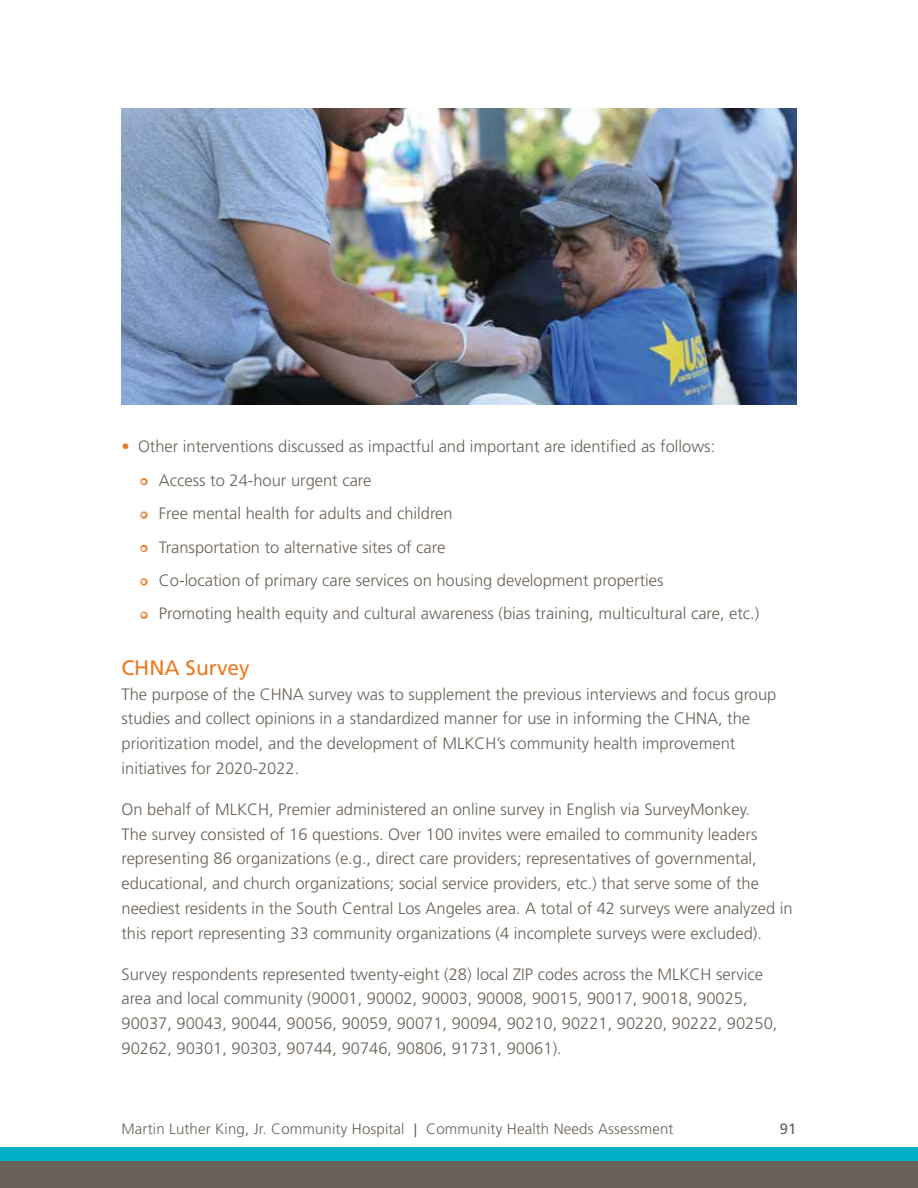
<style>
.page{position:relative;width:918px;height:1188px;background:#fff}
.page>*{position:absolute;margin:0;border:0;box-sizing:border-box;transform-origin:0 0}
.t1{font:21px "Frutiger";color:#eb7923}
.t2{font:300 16.5px/24.8px "Frutiger";color:#6a6158}
.t3{font:300 15px "Frutiger";letter-spacing:.01em;color:#6a6158}
.t4{font:15px "Frutiger";color:#6a6158}
.s1{color:#eb7923}
.s2{font-size:12px;color:#eb7923}
.s3{font-size:18px}
</style>
<div class="page">
<div style="left:0;top:1148px;width:918px;height:13px;background:#00aec7"></div>
<div style="left:0;top:1161px;width:918px;height:27px;background:#6a6158"></div>
<img style="left:122px;top:108px;width:674px;height:297px">
<p class="t2" style="left:122px;top:434px;width:595px"><span class="s1">•</span> Other interventions discussed as impactful and important are identified as follows:</p>
<p class="t2" style="left:141px;top:468px;width:232px"><span class="s2">•</span> Access to 24-hour urgent care</p>
<p class="t2" style="left:141px;top:501px;width:313px"><span class="s2">•</span> Free mental health for adults and children</p>
<p class="t2" style="left:141px;top:535px;width:306px"><span class="s2">•</span> Transportation to alternative sites of care</p>
<p class="t2" style="left:141px;top:568px;width:524px"><span class="s2">•</span> Co-location of primary care services on housing development properties</p>
<p class="t2" style="left:141px;top:601px;width:620px"><span class="s2">•</span> Promoting health equity and cultural awareness (bias training, multicultural care, etc.)</p>
<p class="t1" style="left:122px;top:655px;width:130px">CHNA Survey</p>
<p class="t2" style="left:122px;top:682px;width:656px">The purpose of the CHNA survey was to supplement the previous interviews and focus group studies and collect opinions in a standardized manner for use in informing the CHNA, the prioritization model, and the development of MLKCH’s community health improvement initiatives for 2020-2022.</p>
<p class="t2" style="left:122px;top:797px;width:673px">On behalf of MLKCH, Premier administered an online survey in English via SurveyMonkey.<br>The survey consisted of 16 questions. Over 100 invites were emailed to community leaders representing 86 organizations (e.g., direct care providers; representatives of governmental, educational, and church organizations; social service providers, etc.) that serve some of the neediest residents in the South Central Los Angeles area. A total of 42 surveys were analyzed in this report representing 33 community organizations (4 incomplete surveys were excluded).</p>
<p class="t2" style="left:122px;top:961px;width:657px">Survey respondents represented twenty-eight (28) local ZIP codes across the MLKCH service area and local community (90001, 90002, 90003, 90008, 90015, 90017, 90018, 90025, 90037, 90043, 90044, 90056, 90059, 90071, 90094, 90210, 90221, 90220, 90222, 90250, 90262, 90301, 90303, 90744, 90746, 90806, 91731, 90061).</p>
<p class="t3" style="left:122px;top:1120px;width:554px">Martin Luther King, Jr. Community Hospital <span class="s3">|</span> Community Health Needs Assessment</p>
<p class="t4" style="left:780px;top:1120px;width:18px">91</p>
</div>
